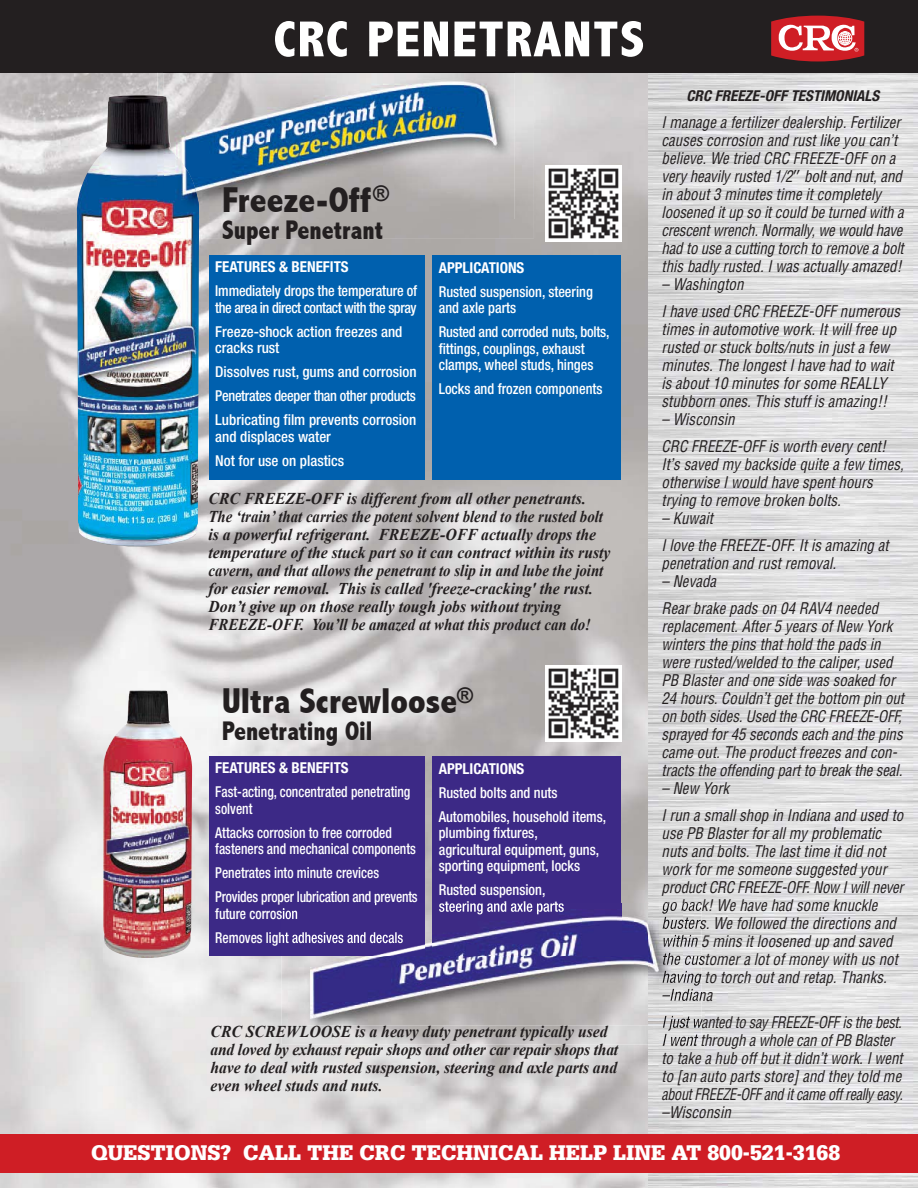
<style>
.page{position:relative;width:918px;height:1188px;background:#fff}
.page>*{position:absolute;margin:0;border:0;box-sizing:border-box;transform-origin:0 0}
.t1{font:800 condensed 51px "Abadi";letter-spacing:.025em;color:#fff;scale:1.05 1}
.t2{font:800 condensed 36px "Abadi";color:#231f20}
.t3{font:800 condensed 27px "Abadi";color:#231f20;scale:.95 1}
.t4{font:900 22.5px "Serifa";color:#fff;scale:.95 1}
.t5{font:italic 700 16.5px/18px "Times New Roman";color:#231f20;scale:.95 1}
.t6{font:italic condensed 15.75px/18px "Helvetica";color:#231f20;scale:.95 1}
.t7{font:italic condensed 15.75px/18px "Helvetica";color:#231f20;scale:.92 1}
.t8{font:500 condensed 15px/16.5px "Helvetica Neue";color:#fff;scale:.95 1}
.t9{font:500 condensed 15px/16.5px "Helvetica Neue";color:#fff;scale:.9 1}
.t10{font:500 condensed 15px/24px "Helvetica Neue";color:#fff}
.t11{font:700 condensed 15px "Helvetica Neue";color:#fff}
.t12{font:italic 700 condensed 15px "Helvetica Neue";letter-spacing:.005em;color:#231f20}
.s1{font-family:"Lucida Grande";font-style:normal;font-stretch:normal}
</style>
<div class="page">
<img style="left:0;top:73px;width:648px;height:1115px">
<img style="left:648px;top:73px;width:270px;height:1115px">
<div style="left:0;top:0;width:918px;height:73px;background:#231f20"></div>
<img style="left:103px;top:690px;width:89px;height:268px">
<img style="left:77px;top:95px;width:122px;height:452px">
<div style="left:209px;top:255px;width:216px;height:224px;background:#0060ae"></div>
<div style="left:432px;top:255px;width:189px;height:224px;background:#0060ae"></div>
<div style="left:209px;top:756px;width:216px;height:200px;background:#3c2986"></div>
<div style="left:432px;top:756px;width:189px;height:200px;background:#3c2986"></div>
<svg style="left:771px;top:16px;width:93px;height:45px;background:#ce5358"></svg>
<img style="left:199px;top:73px;width:335px;height:165px">
<img style="left:157px;top:73px;width:7px;height:23px">
<img style="left:278px;top:51px;width:256px;height:6px">
<img style="left:157px;top:96px;width:42px;height:142px">
<img style="left:164px;top:72px;width:351px;height:147px">
<img style="left:164px;top:96px;width:35px;height:123px">
<img style="left:517px;top:903px;width:131px;height:7px">
<svg style="left:425px;top:903px;width:7px;height:7px"></svg>
<img style="left:282px;top:956px;width:366px;height:88px">
<img style="left:648px;top:903px;width:54px;height:141px">
<img style="left:662px;top:903px;width:40px;height:9px">
<img style="left:683px;top:917px;width:19px;height:12px">
<img style="left:683px;top:935px;width:15px;height:12px">
<img style="left:684px;top:955px;width:18px;height:10px">
<img style="left:683px;top:971px;width:19px;height:15px">
<img style="left:683px;top:989px;width:19px;height:12px">
<img style="left:663px;top:1016px;width:39px;height:15px">
<img style="left:663px;top:1034px;width:36px;height:10px">
<svg style="left:282px;top:932px;width:6px;height:11px"></svg>
<img style="left:439px;top:903px;width:78px;height:7px">
<img style="left:288px;top:910px;width:395px;height:115px">
<img style="left:662px;top:910px;width:21px;height:4px">
<img style="left:663px;top:953px;width:18px;height:12px">
<img style="left:663px;top:971px;width:20px;height:13px">
<svg style="left:662px;top:989px;width:21px;height:12px"></svg>
<img style="left:432px;top:910px;width:189px;height:46px">
<svg style="left:282px;top:908px;width:15px;height:11px"></svg>
<img style="left:288px;top:932px;width:16px;height:12px">
<div style="left:0;top:1134px;width:918px;height:38px;background:#cf1e25"></div>
<img style="left:545px;top:166px;width:76px;height:76px">
<img style="left:545px;top:665px;width:76px;height:76px">
<h1 class="t1" style="left:273px;top:12px;width:355px">CRC PENETRANTS</h1>
<h2 class="t2" style="left:222px;top:181px;width:169px">Freeze-Off<sup>®</sup></h2>
<h3 class="t3" style="left:222px;top:216px;width:171px">Super Penetrant</h3>
<p class="t11" style="left:215px;top:262px;width:135px">FEATURES &amp; BENEFITS</p>
<p class="t8" style="left:215px;top:284px;width:214px">Immediately drops the temperature of the area in direct contact with the spray</p>
<p class="t10" style="left:215px;top:325px;width:189px;line-height:16.5px">Freeze-shock action freezes and cracks rust</p>
<p class="t10" style="left:215px;top:361px;width:203px;text-align:justify">Dissolves rust, gums and corrosion Penetrates deeper than other products Lubricating film prevents corrosion</p>
<p class="t10" style="left:215px;top:426px;width:130px">and displaces water<br>Not for use on plastics</p>
<p class="t11" style="left:439px;top:262px;width:87px">APPLICATIONS</p>
<p class="t8" style="left:439px;top:284px;width:164px">Rusted suspension, steering and axle parts</p>
<p class="t8" style="left:439px;top:325px;width:181px">Rusted and corroded nuts, bolts, fittings, couplings, exhaust clamps, wheel studs, hinges</p>
<p class="t8" style="left:439px;top:382px;width:174px">Locks and frozen components</p>
<p class="t5" style="left:209px;top:489px;width:425px">CRC FREEZE-OFF is different from all other penetrants.<br>The ‘train’ that carries the potent solvent blend to the rusted bolt is a powerful refrigerant. FREEZE-OFF actually drops the temperature of the stuck part so it can contract within its rusty cavern, and that allows the penetrant to slip in and lube the joint for easier removal. This is called 'freeze-cracking' the rust.<br>Don’t give up on those really tough jobs without trying FREEZE-OFF. You’ll be amazed at what this product can do!</p>
<h2 class="t2" style="left:222px;top:682px;width:253px">Ultra Screwloose<sup>®</sup></h2>
<h3 class="t3" style="left:222px;top:717px;width:160px">Penetrating Oil</h3>
<p class="t11" style="left:215px;top:763px;width:135px">FEATURES &amp; BENEFITS</p>
<p class="t9" style="left:215px;top:785px;width:218px">Fast-acting, concentrated penetrating solvent</p>
<p class="t9" style="left:215px;top:826px;width:224px">Attacks corrosion to free corroded fasteners and mechanical components</p>
<p class="t9" style="left:215px;top:862px;width:226px;line-height:24px">Penetrates into minute crevices<br>Provides proper lubrication and prevents</p>
<p class="t9" style="left:215px;top:907px;width:93px">future corrosion</p>
<p class="t11" style="left:439px;top:763px;width:87px">APPLICATIONS</p>
<p class="t8" style="left:439px;top:782px;width:178px;line-height:24px">Rusted bolts and nuts<br>Automobiles, household items,</p>
<p class="t8" style="left:439px;top:826px;width:170px">plumbing fixtures, agricultural equipment, guns, sporting equipment, locks</p>
<p class="t8" style="left:439px;top:883px;width:114px">Rusted suspension,</p>
<p class="t5" style="left:211px;top:1023px;width:431px">CRC SCREWLOOSE is a heavy duty penetrant typically used and loved by exhaust repair shops and other car repair shops that have to deal with rusted suspension, steering and axle parts and even wheel studs and nuts.</p>
<p class="t12" style="left:687px;top:90px;width:194px">CRC FREEZE-OFF TESTIMONIALS</p>
<p class="t6" style="left:662px;top:114px;width:256px">I manage a fertilizer dealership. Fertilizer causes corrosion and rust like you can’t believe. We tried CRC FREEZE-OFF on a very heavily rusted 1/2<span class="s1">″</span> bolt and nut, and in about 3 minutes time it completely loosened it up so it could be turned with a crescent wrench. Normally, we would have had to use a cutting torch to remove a bolt this badly rusted. I was actually amazed!</p>
<p class="t6" style="left:662px;top:272px;width:253px;line-height:27px">– Washington<br>I have used CRC FREEZE-OFF numerous</p>
<p class="t6" style="left:662px;top:321px;width:249px">times in automotive work. It will free up rusted or stuck bolts/nuts in just a few minutes. The longest I have had to wait is about 10 minutes for some REALLY stubborn ones. This stuff is amazing!!</p>
<p class="t6" style="left:662px;top:407px;width:238px;line-height:27px">– Wisconsin<br>CRC FREEZE-OFF is worth every cent!</p>
<p class="t6" style="left:662px;top:456px;width:257px">It’s saved my backside quite a few times, otherwise I would have spent hours trying to remove broken bolts.</p>
<p class="t6" style="left:662px;top:506px;width:241px;line-height:27px">– Kuwait<br>I love the FREEZE-OFF. It is amazing at</p>
<p class="t6" style="left:662px;top:555px;width:185px">penetration and rust removal.</p>
<p class="t6" style="left:662px;top:569px;width:230px;line-height:27px">– Nevada<br>Rear brake pads on 04 RAV4 needed</p>
<p class="t6" style="left:662px;top:618px;width:257px">replacement. After 5 years of New York winters the pins that hold the pads in were rusted/welded to the caliper, used PB Blaster and one side was soaked for 24 hours. Couldn’t get the bottom pin out on both sides. Used the CRC FREEZE-OFF, sprayed for 45 seconds each and the pins came out. The product freezes and con&shy;tracts the offending part to break the seal.</p>
<p class="t6" style="left:662px;top:776px;width:256px;line-height:27px">– New York<br>I run a small shop in Indiana and used to</p>
<p class="t6" style="left:662px;top:825px;width:256px">use PB Blaster for all my problematic nuts and bolts. The last time it did not work for me someone suggested your product CRC FREEZE-OFF. Now I will never go back! We have had some knuckle busters. We followed the directions and within 5 mins it loosened up and saved the customer a lot of money with us not having to torch out and retap. Thanks.</p>
<p class="t7" style="left:662px;top:1014px;width:264px">I just wanted to say FREEZE-OFF is the best.<br>I went through a whole can of PB Blaster to take a hub off but it didn’t work. I went to [an auto parts store] and they told me about FREEZE-OFF and it came off really easy. –Wisconsin</p>
<h3 class="t4" style="left:91px;top:1145px;width:790px">QUESTIONS? CALL THE CRC TECHNICAL HELP LINE AT 800-521-3168</h3>
</div>
